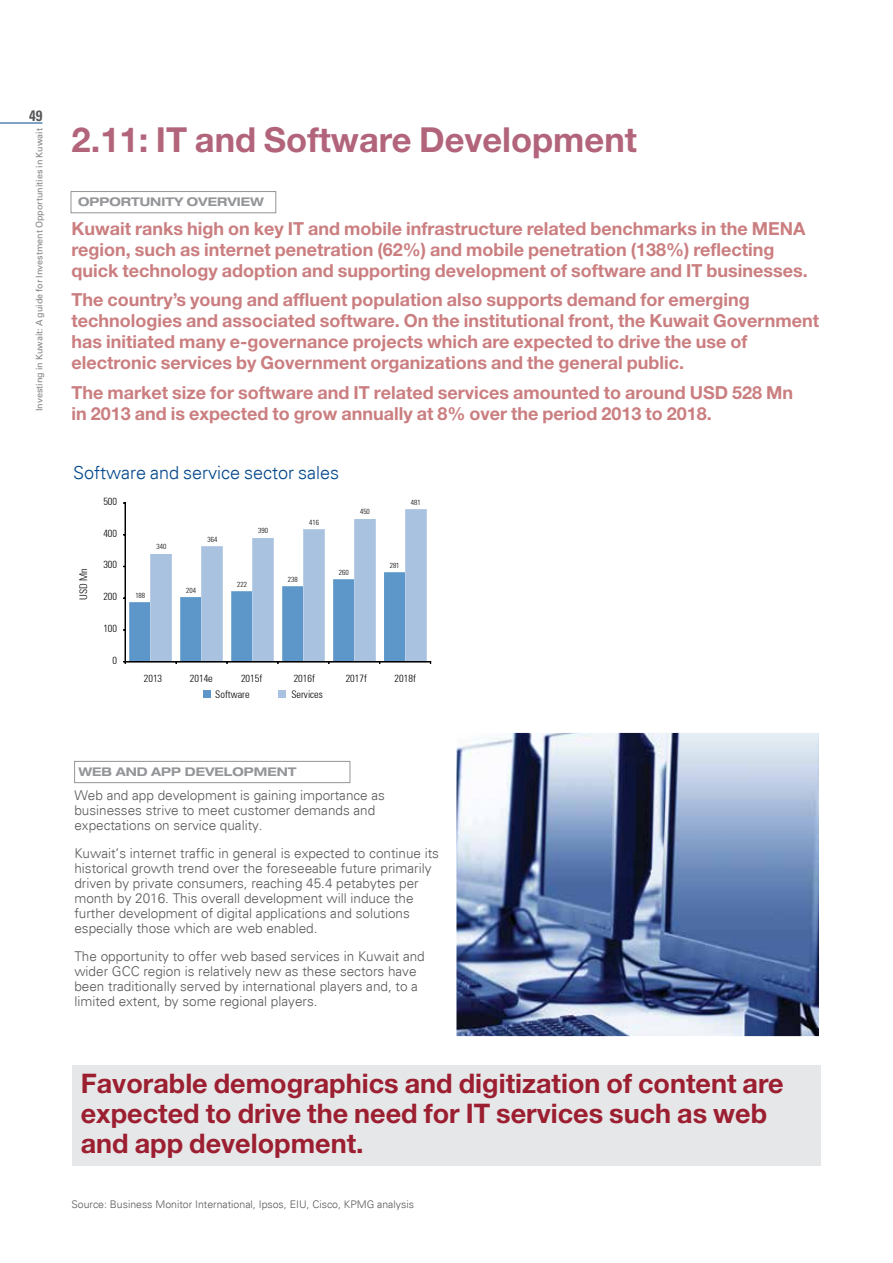
<style>
.page{position:relative;width:893px;height:1263px;background:#fff}
.page>*{position:absolute;margin:0;border:0;box-sizing:border-box;transform-origin:0 0}
.t1{font:700 34.5px "Helvetica Neue LT Std";color:#b2647b}
.t2{font:700 27px/30px "Helvetica Neue LT Std";color:#9c1f31}
.t3{font:700 18px/21px "Helvetica Neue LT Std";color:#cb7e80}
.t4{font:300 18px "Univers";color:#00478c}
.t5{font:700 condensed 15px "Univers";color:#58595b}
.t6{font:300 13.5px/15px "Univers";color:#58595b}
.t7{font:700 expanded 12px "Helvetica Neue LT Std";color:#939598}
.t8{font:300 10.5px "Univers";color:#58595b}
.t9{font:300 condensed 10.35px "Univers 47";color:#000}
.t10{font:9px "Univers LT Std";color:#808285}
.t11{font:300 condensed 7.35px "Univers 47";color:#000}
</style>
<div class="page">
<hr style="left:0;top:123px;width:42px;height:1px;background:#00478c">
<div style="left:71px;top:191px;width:205px;height:22px;border:1px solid #939598"></div>
<img style="left:458px;top:734px;width:359px;height:300px">
<div style="left:455px;top:731px;width:365px;height:306px;border:2px solid #fff"></div>
<div style="left:74px;top:761px;width:276px;height:22px;border:1px solid #939598"></div>
<div style="left:72px;top:1065px;width:749px;height:101px;background:#e6e7e8"></div>
<div style="left:203px;top:690px;width:8px;height:8px;background:#5d97c9"></div>
<div style="left:278px;top:690px;width:8px;height:8px;background:#a8c2e0"></div>
<svg style="left:123px;top:502px;width:308px;height:162px"></svg>
<p class="t5" style="left:29px;top:106px;width:15px">49</p>
<p class="t10" style="left:34px;top:411px;width:284px;rotate:-90deg">Investing in Kuwait: A guide for Investment Opportunities in Kuwait</p>
<h1 class="t1" style="left:72px;top:118px;width:567px">2.11: IT and Software Development</h1>
<p class="t7" style="left:78px;top:195px;width:187px">OPPORTUNITY OVERVIEW</p>
<p class="t3" style="left:72px;top:218px;width:738px">Kuwait ranks high on key IT and mobile infrastructure related benchmarks in the MENA region, such as internet penetration (62%) and mobile penetration (138%) reflecting quick technology adoption and supporting development of software and IT businesses.</p>
<p class="t3" style="left:72px;top:289px;width:749px">The country’s young and affluent population also supports demand for emerging technologies and associated software. On the institutional front, the Kuwait Government has initiated many e-governance projects which are expected to drive the use of electronic services by Government organizations and the general public.</p>
<p class="t3" style="left:72px;top:382px;width:723px">The market size for software and IT related services amounted to around USD 528 Mn in 2013 and is expected to grow annually at 8% over the period 2013 to 2018.</p>
<p class="t4" style="left:73px;top:462px;width:268px">Software and service sector sales</p>
<p class="t9" style="left:77px;top:600px;width:33px;rotate:-90deg">USD Mn</p>
<p class="t9" style="left:103px;top:495px;width:15px">500</p>
<p class="t9" style="left:103px;top:527px;width:15px">400</p>
<p class="t9" style="left:103px;top:558px;width:15px">300</p>
<p class="t9" style="left:103px;top:590px;width:15px">200</p>
<p class="t9" style="left:103px;top:622px;width:15px">100</p>
<p class="t9" style="left:113px;top:654px;width:6px">0</p>
<p class="t11" style="left:157px;top:542px;width:11px">340</p>
<p class="t11" style="left:135px;top:591px;width:11px">188</p>
<p class="t11" style="left:207px;top:535px;width:11px">364</p>
<p class="t11" style="left:186px;top:585px;width:11px">204</p>
<p class="t11" style="left:258px;top:526px;width:11px">390</p>
<p class="t11" style="left:237px;top:580px;width:11px">222</p>
<p class="t11" style="left:309px;top:518px;width:11px">416</p>
<p class="t11" style="left:288px;top:575px;width:11px">238</p>
<p class="t11" style="left:339px;top:568px;width:11px">260</p>
<p class="t11" style="left:360px;top:507px;width:11px">450</p>
<p class="t11" style="left:411px;top:498px;width:11px">481</p>
<p class="t11" style="left:390px;top:561px;width:11px">281</p>
<p class="t9" style="left:144px;top:672px;width:20px">2013</p>
<p class="t9" style="left:190px;top:672px;width:24px">2014e</p>
<p class="t9" style="left:241px;top:672px;width:23px">2015f</p>
<p class="t9" style="left:294px;top:672px;width:23px">2016f</p>
<p class="t9" style="left:346px;top:672px;width:23px">2017f</p>
<p class="t9" style="left:395px;top:672px;width:23px">2018f</p>
<p class="t9" style="left:215px;top:688px;width:36px">Software</p>
<p class="t9" style="left:291px;top:688px;width:33px">Services</p>
<p class="t7" style="left:78px;top:764px;width:49px">WEB AND</p>
<p class="t7" style="left:151px;top:764px;width:147px">APP DEVELOPMENT</p>
<p class="t6" style="left:74px;top:788px;width:312px">Web and app development is gaining importance as businesses strive to meet customer demands and expectations on service quality.</p>
<p class="t6" style="left:74px;top:846px;width:366px">Kuwait’s internet traffic in general is expected to continue its historical growth trend over the foreseeable future primarily driven by private consumers, reaching 45.4 petabytes per month by 2016. This overall development will induce the further development of digital applications and solutions especially those which are web enabled.</p>
<p class="t6" style="left:74px;top:949px;width:352px">The opportunity to offer web based services in Kuwait and wider GCC region is relatively new as these sectors have been traditionally served by international players and, to a limited extent, by some regional players.</p>
<h2 class="t2" style="left:81px;top:1068px;width:704px">Favorable demographics and digitization of content are expected to drive the need for IT services such as web and app development.</h2>
<p class="t8" style="left:71px;top:1198px;width:344px">Source: Business Monitor International, Ipsos, EIU, Cisco, KPMG analysis</p>
</div>
